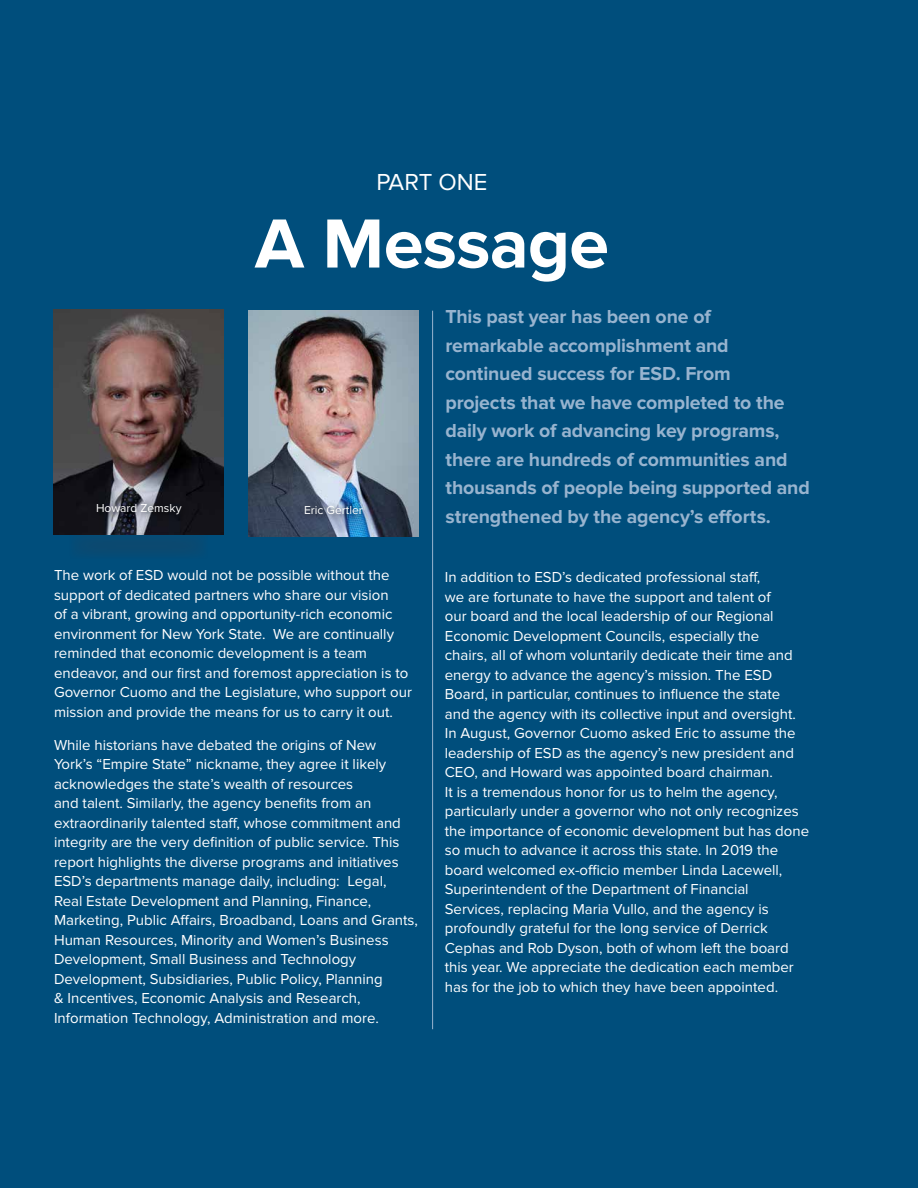
<style>
.page{position:relative;width:918px;height:1188px;background:#004e7c}
.page>*{position:absolute;margin:0;border:0;box-sizing:border-box;transform-origin:0 0}
.t1{font:700 72px "Proxima Nova";letter-spacing:-.01em;color:#fff}
.t2{font:24px "Proxima Nova";color:#fff}
.t3{font:700 19.5px/28.5px "Proxima Nova";letter-spacing:-.01em;color:#98b4cf}
.t4{font:15px/19.5px "Proxima Nova";color:#fff}
.t5{font:12px "Proxima Nova";color:#fff}
</style>
<div class="page">
<hr style="left:432px;top:311px;width:1px;height:718px;background:#98b4cf">
<img style="left:249px;top:311px;width:170px;height:225px">
<svg style="left:293px;top:510px;width:78px;height:23px"></svg>
<img style="left:54px;top:309px;width:170px;height:225px">
<div style="left:70px;top:533px;width:138px;height:26px;background:#084a73"></div>
<div style="left:90px;top:497px;width:100px;height:26px;background:#000;opacity:.5"></div>
<div style="left:298px;top:499px;width:73px;height:25px;background:#000;opacity:.4"></div>
<h2 class="t2" style="left:376px;top:168px;width:113px">PART ONE</h2>
<h1 class="t1" style="left:255px;top:202px;width:356px">A Message</h1>
<p class="t3" style="left:446px;top:303px;width:366px">This past year has been one of remarkable accomplishment and continued success for ESD. From<br>projects that we have completed to the daily work of advancing key programs, there are hundreds of communities and thousands of people being supported and strengthened by the agency’s efforts.</p>
<p class="t5" style="left:96px;top:502px;width:87px">Howard Zemsky</p>
<p class="t5" style="left:304px;top:504px;width:60px">Eric Gertler</p>
<p class="t4" style="left:54px;top:566px;width:359px">The work of ESD would not be possible without the support of dedicated partners who share our vision<br>of a vibrant, growing and opportunity-rich economic environment for New York State. We are continually reminded that economic development is a team endeavor, and our first and foremost appreciation is to Governor Cuomo and the Legislature, who support our mission and provide the means for us to carry it out.</p>
<p class="t4" style="left:54px;top:735px;width:366px">While historians have debated the origins of New York’s “Empire State” nickname, they agree it likely acknowledges the state’s wealth of resources<br>and talent. Similarly, the agency benefits from an extraordinarily talented staff, whose commitment and integrity are the very definition of public service. This report highlights the diverse programs and initiatives ESD’s departments manage daily, including: Legal, Real Estate Development and Planning, Finance, Marketing, Public Affairs, Broadband, Loans and Grants, Human Resources, Minority and Women’s Business Development, Small Business and Technology Development, Subsidiaries, Public Policy, Planning<br>&amp; Incentives, Economic Analysis and Research, Information Technology, Administration and more.</p>
<p class="t4" style="left:445px;top:568px;width:366px">In addition to ESD’s dedicated professional staff,<br>we are fortunate to have the support and talent of<br>our board and the local leadership of our Regional Economic Development Councils, especially the<br>chairs, all of whom voluntarily dedicate their time and energy to advance the agency’s mission. The ESD Board, in particular, continues to influence the state<br>and the agency with its collective input and oversight.<br>In August, Governor Cuomo asked Eric to assume the leadership of ESD as the agency’s new president and CEO, and Howard was appointed board chairman.<br>It is a tremendous honor for us to helm the agency, particularly under a governor who not only recognizes the importance of economic development but has done so much to advance it across this state. In 2019 the board welcomed ex-officio member Linda Lacewell, Superintendent of the Department of Financial Services, replacing Maria Vullo, and the agency is profoundly grateful for the long service of Derrick Cephas and Rob Dyson, both of whom left the board this year. We appreciate the dedication each member has for the job to which they have been appointed.</p>
</div>
